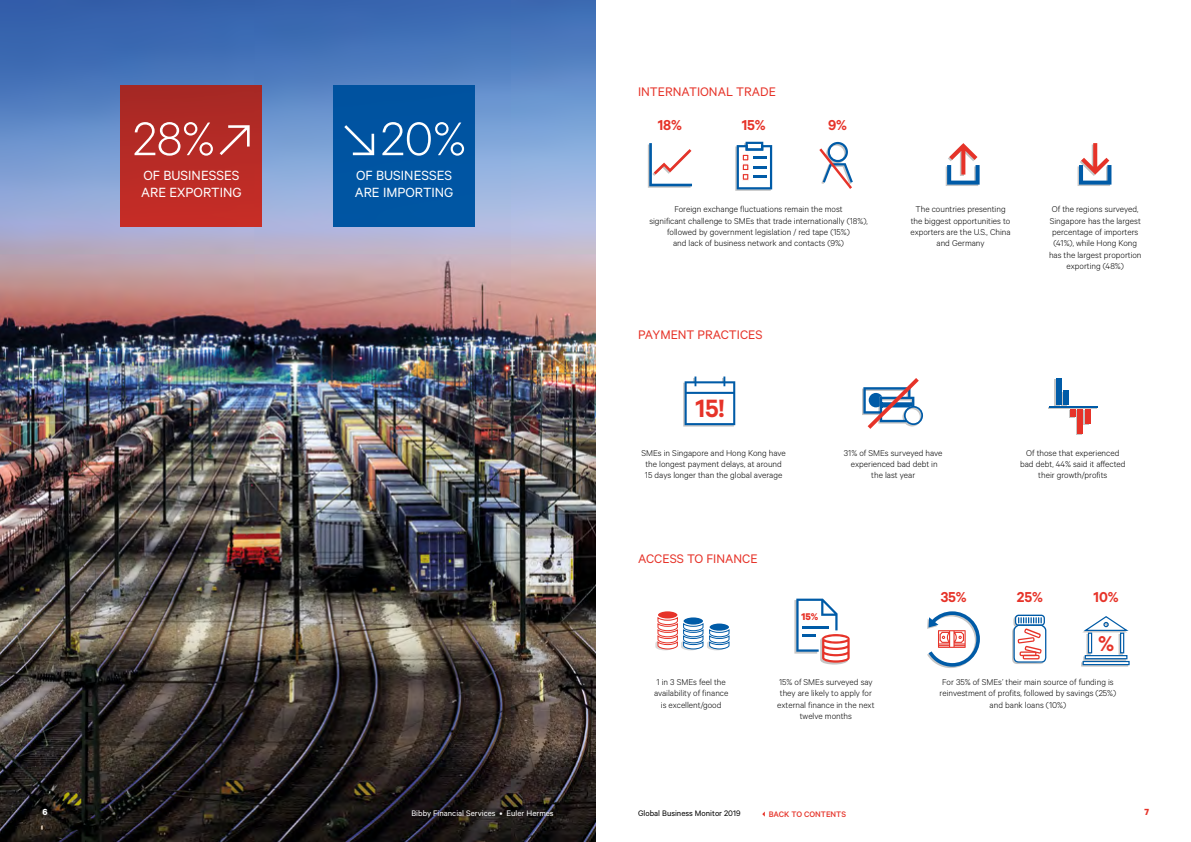
<style>
.page{position:relative;width:1191px;height:842px;background:#fff}
.page>*{position:absolute;margin:0;border:0;box-sizing:border-box;transform-origin:0 0}
.t1{font:300 53.1px "Calibre";color:#fff}
.t2{font:600 28.2px "Calibre";color:#e63329}
.t3{font:600 24.1px "Calibre";color:#e63329}
.t4{font:600 16.2px "Calibre";letter-spacing:-.01em;color:#e63329}
.t5{font:15px/17px "Calibre";color:#fff}
.t6{font:14px "Calibre";color:#e63329}
.t7{font:700 11px "Calibre";color:#e63329}
.t8{font:700 10px "Calibre";color:#fff}
.t9{font:700 10px "Calibre";color:#e63329}
.t10{font:300 9.5px/11.4px "Calibre";color:#000;text-align:center}
.t11{font:9px "Calibre";color:#fff}
.t12{font:9px "Calibre";color:#000}
.t13{font:500 9px "Calibre";color:#e63329}
</style>
<div class="page">
<img style="left:0;top:0;width:595px;height:842px">
<div style="left:333px;top:86px;width:142px;height:141px;background:#0054a2"></div>
<svg style="left:344px;top:125px;width:30px;height:30px"></svg>
<div style="left:120px;top:86px;width:142px;height:141px;background:linear-gradient(to bottom,#a62925,#c82d26)"></div>
<svg style="left:220px;top:125px;width:30px;height:30px"></svg>
<svg style="left:945px;top:143px;width:34px;height:43px"></svg>
<svg style="left:1077px;top:143px;width:34px;height:43px"></svg>
<svg style="left:648px;top:143px;width:44px;height:45px"></svg>
<svg style="left:735px;top:142px;width:37px;height:49px"></svg>
<svg style="left:819px;top:142px;width:34px;height:47px"></svg>
<svg style="left:683px;top:376px;width:52px;height:51px"></svg>
<svg style="left:655px;top:616px;width:75px;height:34px"></svg>
<svg style="left:683px;top:617px;width:20px;height:8px"></svg>
<svg style="left:709px;top:623px;width:20px;height:8px"></svg>
<div style="left:658px;top:611px;width:19px;height:7px;background:#e63329;border-radius:50%"></div>
<svg style="left:794px;top:599px;width:55px;height:65px"></svg>
<svg style="left:927px;top:611px;width:53px;height:57px"></svg>
<svg style="left:1012px;top:615px;width:34px;height:49px"></svg>
<div style="left:1083px;top:411px;width:5px;height:14px;background:#c6c6c6"></div>
<div style="left:1076px;top:411px;width:5px;height:24px;background:#c6c6c6"></div>
<div style="left:1061px;top:392px;width:6px;height:14px;background:#c6c6c6"></div>
<div style="left:1054px;top:379px;width:5px;height:27px;background:#c6c6c6"></div>
<hr style="left:1047px;top:408px;width:49px;height:1px;background:#c6c6c6">
<svg style="left:1081px;top:616px;width:49px;height:51px"></svg>
<svg style="left:862px;top:378px;width:61px;height:51px"></svg>
<div style="left:1085px;top:409px;width:5px;height:14px;background:#e63329"></div>
<div style="left:1077px;top:409px;width:6px;height:25px;background:#e63329"></div>
<div style="left:1070px;top:409px;width:5px;height:8px;background:#e63329"></div>
<div style="left:1063px;top:390px;width:5px;height:15px;background:#005ba7"></div>
<div style="left:1056px;top:378px;width:5px;height:27px;background:#005ba7"></div>
<hr style="left:1049px;top:406px;width:49px;height:2px;background:#005ba7">
<svg style="left:762px;top:811px;width:3px;height:6px"></svg>
<h3 class="t6" style="left:638px;top:83px;width:139px">INTERNATIONAL TRADE</h3>
<h1 class="t1" style="left:133px;top:108px;width:83px">28%</h1>
<h3 class="t4" style="left:658px;top:115px;width:26px">18%</h3>
<h1 class="t1" style="left:381px;top:108px;width:87px">20%</h1>
<h3 class="t5" style="left:141px;top:167px;width:102px">OF BUSINESSES<br>ARE EXPORTING</h3>
<h3 class="t5" style="left:355px;top:167px;width:100px">OF BUSINESSES<br>ARE IMPORTING</h3>
<h3 class="t4" style="left:742px;top:115px;width:25px">15%</h3>
<h3 class="t4" style="left:828px;top:115px;width:20px">9%</h3>
<p class="t10" style="left:649px;top:203px;width:220px">Foreign exchange fluctuations remain the most<br>significant challenge to SMEs that trade internationally (18%), followed by government legislation / red tape (15%)<br>and lack of business network and contacts (9%)</p>
<p class="t10" style="left:910px;top:203px;width:102px">The countries presenting the biggest opportunities to exporters are the U.S., China and Germany</p>
<p class="t10" style="left:1049px;top:203px;width:94px">Of the regions surveyed,<br>Singapore has the largest percentage of importers (41%), while Hong Kong has the largest proportion exporting (48%)</p>
<h3 class="t6" style="left:638px;top:326px;width:126px">PAYMENT PRACTICES</h3>
<h2 class="t2" style="left:695px;top:391px;width:30px">15!</h2>
<p class="t10" style="left:641px;top:446px;width:146px">SMEs in Singapore and Hong Kong have the longest payment delays, at around<br>15 days longer than the global average</p>
<p class="t10" style="left:844px;top:446px;width:100px">31% of SMEs surveyed have experienced bad debt in the last year</p>
<p class="t10" style="left:1020px;top:446px;width:107px">Of those that experienced bad debt, 44% said it affected their growth/profits</p>
<h3 class="t6" style="left:638px;top:551px;width:121px">ACCESS TO FINANCE</h3>
<p class="t7" style="left:801px;top:610px;width:18px">15%</p>
<h3 class="t4" style="left:940px;top:588px;width:27px">35%</h3>
<h3 class="t4" style="left:1017px;top:588px;width:28px">25%</h3>
<h3 class="t4" style="left:1093px;top:588px;width:26px">10%</h3>
<h3 class="t3" style="left:1098px;top:629px;width:18px">%</h3>
<p class="t10" style="left:654px;top:676px;width:76px">1 in 3 SMEs feel the availability of finance is excellent/good</p>
<p class="t10" style="left:777px;top:676px;width:99px">15% of SMEs surveyed say they are likely to apply for external finance in the next twelve months</p>
<p class="t10" style="left:939px;top:676px;width:178px">For 35% of SMEs’ their main source of funding is reinvestment of profits, followed by savings (25%) and bank loans (10%)</p>
<p class="t8" style="left:43px;top:806px;width:7px">6</p>
<p class="t11" style="left:411px;top:808px;width:144px">Bibby Financial Services • Euler Hermes</p>
<p class="t12" style="left:638px;top:808px;width:104px">Global Business Monitor 2019</p>
<p class="t13" style="left:769px;top:808px;width:79px">BACK TO CONTENTS</p>
<p class="t9" style="left:1144px;top:806px;width:6px">7</p>
</div>
